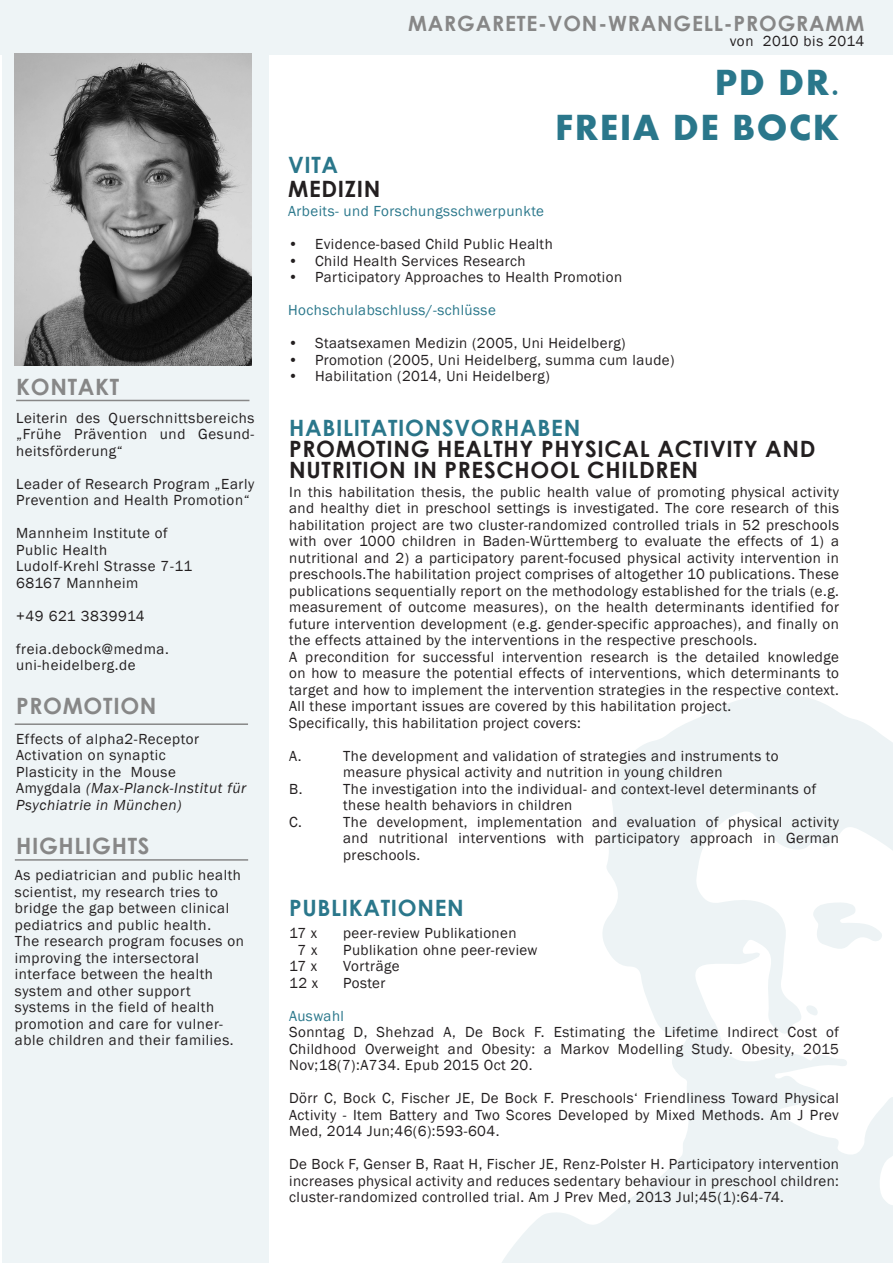
<style>
.page{position:relative;width:893px;height:1263px;background:#fff}
.page>*{position:absolute;margin:0;border:0;box-sizing:border-box;transform-origin:0 0}
.Name{font:700 37.5px "Aharoni";letter-spacing:.04em;color:#2a778b}
.Untertitel{font:700 22.5px/21px "Century Gothic";letter-spacing:.03em;color:#231f20}
.TitelHabi{font:700 22.5px "Century Gothic";letter-spacing:.03em;color:#2a778b}
.UTlinks{font:700 22.5px "Century Gothic";letter-spacing:.03em;color:#878787}
.Programm{font:700 21px "Century Gothic";letter-spacing:.04em;color:#878787}
.HabiText{font:15px/16.5px "Franklin Gothic";letter-spacing:.03em;color:#231f20;text-align:justify}
.PublikationenText{font:15px/16.5px "Franklin Gothic";letter-spacing:.03em;color:#231f20;text-align:justify}
.Hightlights{font:15px/16.5px "Franklin Gothic";letter-spacing:.04em;color:#231f20}
.Kontakt{font:15px/16.5px "Franklin Gothic";letter-spacing:.04em;color:#231f20;text-align:justify}
.Infos{font:15px "Franklin Gothic";letter-spacing:.04em;color:#231f20}
.VitaText{font:15px "Franklin Gothic";letter-spacing:.03em;color:#2a778b}
.Infos-2{font:italic 15px/16.5px "Franklin Gothic";letter-spacing:.04em;color:#231f20}
.Förderzeitraum{font:15px "Franklin Gothic";letter-spacing:.035em;color:#231f20}
.PublikationenText-2{font:15px "Franklin Gothic";letter-spacing:.03em;color:#2a778b}
.s1{font-style:normal}
</style>
<div class="page">
<svg style="left:502px;top:694px;width:391px;height:569px"></svg>
<svg style="left:811px;top:902px;width:72px;height:50px"></svg>
<svg style="left:806px;top:1005px;width:12px;height:11px"></svg>
<div style="left:2px;top:0;width:267px;height:1263px;background:#eef4f6"></div>
<hr style="left:16px;top:400px;width:233px;height:1px;background:#878787">
<hr style="left:15px;top:859px;width:233px;height:2px;background:#878787">
<hr style="left:15px;top:723px;width:233px;height:2px;background:#878787">
<div style="left:0;top:0;width:893px;height:54px;background:#eef4f6"></div>
<img style="left:15px;top:54px;width:236px;height:312px">
<p class="UTlinks" style="left:16px;top:369px;width:105px">KONTAKT</p>
<p class="Kontakt" style="left:16px;top:410px;width:240px">Leiterin des Querschnittsbereichs „Frühe Prävention und Gesund&shy;heitsförderung“</p>
<p class="Kontakt" style="left:16px;top:476px;width:240px">Leader of Research Program „Early<br>Prevention and Health Promotion“</p>
<p class="Kontakt" style="left:16px;top:525px;width:153px">Mannheim Institute of</p>
<p class="Kontakt" style="left:16px;top:542px;width:92px">Public Health</p>
<p class="Kontakt" style="left:16px;top:558px;width:178px">Ludolf-Krehl Strasse 7-11</p>
<p class="Kontakt" style="left:16px;top:575px;width:124px">68167 Mannheim</p>
<p class="Kontakt" style="left:16px;top:608px;width:130px">+49 621 3839914</p>
<p class="Kontakt" style="left:16px;top:641px;width:154px">freia.debock@medma.</p>
<p class="Kontakt" style="left:16px;top:657px;width:121px">uni-heidelberg.de</p>
<p class="UTlinks" style="left:16px;top:689px;width:142px">PROMOTION</p>
<p class="Infos" style="left:16px;top:730px;width:185px">Effects of alpha2-Receptor</p>
<p class="Infos" style="left:16px;top:746px;width:151px">Activation on synaptic</p>
<p class="Infos" style="left:16px;top:763px;width:161px">Plasticity in the Mouse</p>
<p class="Infos-2" style="left:16px;top:780px;width:232px"><span class="s1">Amygdala</span> (Max-Planck-Institut für<br>Psychiatrie in München)</p>
<p class="UTlinks" style="left:16px;top:829px;width:135px">HIGHLIGHTS</p>
<p class="Hightlights" style="left:15px;top:867px;width:228px">As pediatrician and public health scientist, my research tries to bridge the gap between clinical pediatrics and public health.</p>
<p class="Hightlights" style="left:15px;top:933px;width:231px">The research program focuses on improving the intersectoral</p>
<p class="Hightlights" style="left:15px;top:966px;width:200px">interface between the health</p>
<p class="Hightlights" style="left:15px;top:983px;width:177px">system and other support</p>
<p class="Hightlights" style="left:15px;top:999px;width:201px">systems in the field of health</p>
<p class="Hightlights" style="left:15px;top:1016px;width:210px">promotion and care for vulner-</p>
<p class="Hightlights" style="left:15px;top:1032px;width:220px">able children and their families.</p>
<p class="Programm" style="left:408px;top:7px;width:458px">MARGARETE-VON-WRANGELL-PROGRAMM</p>
<p class="Förderzeitraum" style="left:730px;top:32px;width:136px">von 2010 bis 2014</p>
<p class="Name" style="left:715px;top:60px;width:126px">PD DR.</p>
<p class="Name" style="left:555px;top:105px;width:285px">FREIA DE BOCK</p>
<p class="TitelHabi" style="left:288px;top:148px;width:52px">VITA</p>
<p class="Untertitel" style="left:288px;top:178px;width:94px">MEDIZIN</p>
<p class="VitaText" style="left:288px;top:202px;width:257px">Arbeits- und Forschungsschwerpunkte</p>
<p class="HabiText" style="left:288px;top:236px;width:266px">• Evidence-based Child Public Health</p>
<p class="HabiText" style="left:288px;top:253px;width:239px">• Child Health Services Research</p>
<p class="HabiText" style="left:288px;top:269px;width:336px">• Participatory Approaches to Health Promotion</p>
<p class="VitaText" style="left:288px;top:301px;width:209px">Hochschulabschluss/-schlüsse</p>
<p class="HabiText" style="left:288px;top:335px;width:339px">• Staatsexamen Medizin (2005, Uni Heidelberg)</p>
<p class="HabiText" style="left:288px;top:352px;width:388px">• Promotion (2005, Uni Heidelberg, summa cum laude)</p>
<p class="HabiText" style="left:288px;top:368px;width:263px">• Habilitation (2014, Uni Heidelberg)</p>
<p class="TitelHabi" style="left:289px;top:411px;width:293px">HABILITATIONSVORHABEN</p>
<p class="Untertitel" style="left:289px;top:437px;width:528px">PROMOTING HEALTHY PHYSICAL ACTIVITY AND<br>NUTRITION IN PRESCHOOL CHILDREN</p>
<p class="HabiText" style="left:289px;top:484px;width:551px">In this habilitation thesis, the public health value of promoting physical activity and healthy diet in preschool settings is investigated. The core research of this habilitation project are two cluster-randomized controlled trials in 52 preschools with over 1000 children in Baden-Württemberg to evaluate the effects of 1) a nutritional and 2) a participatory parent-focused physical activity intervention in preschools.The habilitation project comprises of altogether 10 publications. These publications sequentially report on the methodology established for the trials (e.g. measurement of outcome measures), on the health determinants identified for future intervention development (e.g. gender-specific approaches), and finally on the effects attained by the interventions in the respective preschools.</p>
<p class="HabiText" style="left:289px;top:649px;width:551px">A precondition for successful intervention research is the detailed knowledge on how to measure the potential effects of interventions, which determinants to target and how to implement the intervention strategies in the respective context.<br>All these important issues are covered by this habilitation project.</p>
<p class="HabiText" style="left:289px;top:715px;width:293px">Specifically, this habilitation project covers:</p>
<p class="HabiText" style="left:289px;top:748px;width:14px">A.</p>
<p class="HabiText" style="left:343px;top:748px;width:437px">The development and validation of strategies and instruments to</p>
<p class="HabiText" style="left:343px;top:764px;width:381px">measure physical activity and nutrition in young children</p>
<p class="HabiText" style="left:289px;top:781px;width:15px">B.</p>
<p class="HabiText" style="left:343px;top:781px;width:474px">The investigation into the individual- and context-level determinants of</p>
<p class="HabiText" style="left:343px;top:797px;width:231px">these health behaviors in children</p>
<p class="HabiText" style="left:289px;top:814px;width:14px">C.</p>
<p class="HabiText" style="left:343px;top:814px;width:497px">The development, implementation and evaluation of physical activity and nutritional interventions with participatory approach in German preschools.</p>
<p class="TitelHabi" style="left:289px;top:890px;width:176px">PUBLIKATIONEN</p>
<p class="PublikationenText" style="left:289px;top:925px;width:30px">17 x</p>
<p class="PublikationenText" style="left:343px;top:925px;width:175px">peer-review Publikationen</p>
<p class="PublikationenText" style="left:298px;top:941px;width:21px">7 x</p>
<p class="PublikationenText" style="left:343px;top:941px;width:196px">Publikation ohne peer-review</p>
<p class="PublikationenText" style="left:289px;top:958px;width:30px">17 x</p>
<p class="PublikationenText" style="left:343px;top:958px;width:58px">Vorträge</p>
<p class="PublikationenText" style="left:289px;top:974px;width:31px">12 x</p>
<p class="PublikationenText" style="left:343px;top:974px;width:44px">Poster</p>
<p class="PublikationenText-2" style="left:289px;top:1006px;width:56px">Auswahl</p>
<p class="PublikationenText" style="left:289px;top:1024px;width:551px">Sonntag D, Shehzad A, De Bock F. Estimating the Lifetime Indirect Cost of Childhood Overweight and Obesity: a Markov Modelling Study. Obesity, 2015<br>Nov;18(7):A734. Epub 2015 Oct 20.</p>
<p class="PublikationenText" style="left:289px;top:1090px;width:551px">Dörr C, Bock C, Fischer JE, De Bock F. Preschools‘ Friendliness Toward Physical Activity - Item Battery and Two Scores Developed by Mixed Methods. Am J Prev Med, 2014 Jun;46(6):593-604.</p>
<p class="PublikationenText" style="left:289px;top:1156px;width:551px">De Bock F, Genser B, Raat H, Fischer JE, Renz-Polster H. Participatory intervention increases physical activity and reduces sedentary behaviour in preschool children: cluster-randomized controlled trial. Am J Prev Med, 2013 Jul;45(1):64-74.</p>
</div>
